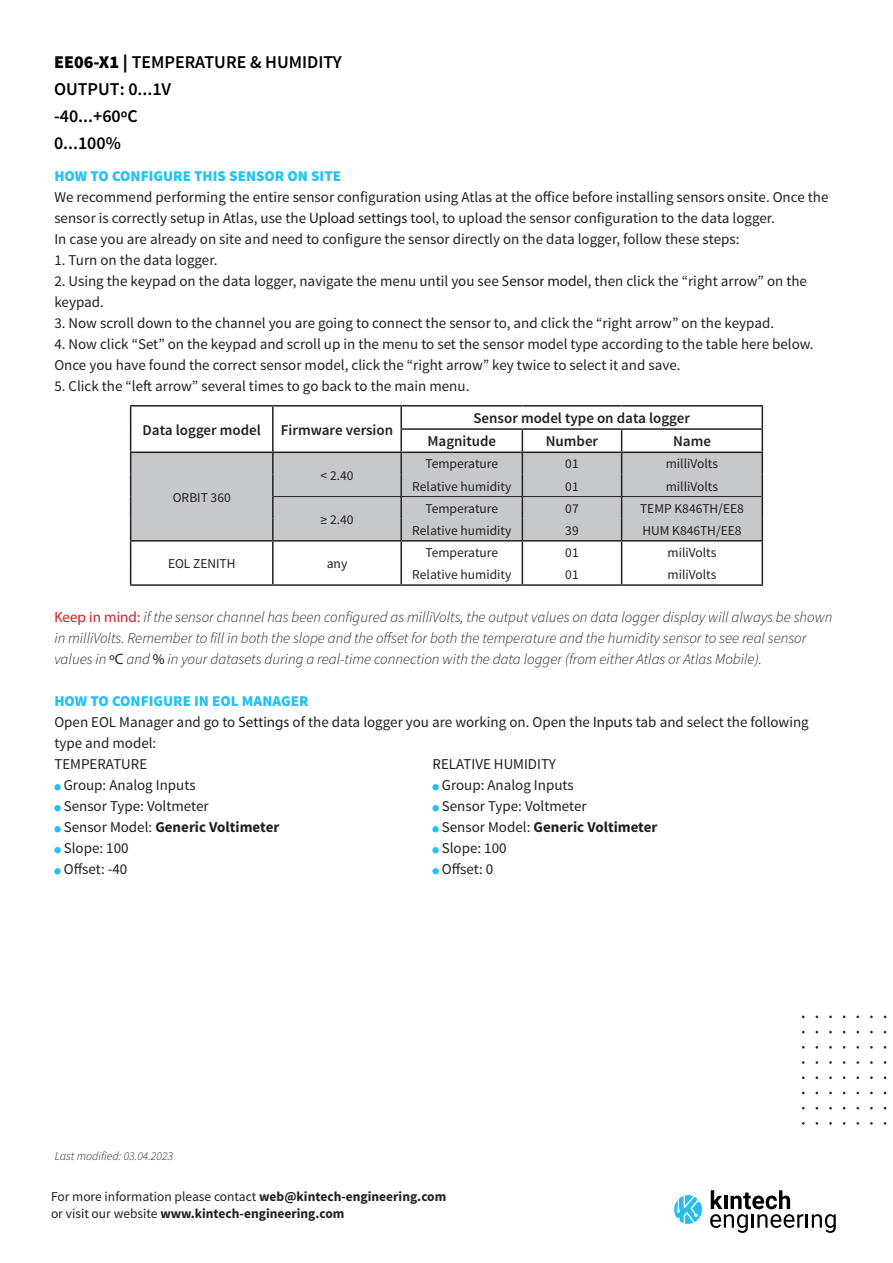
<style>
.page{position:relative;width:893px;height:1263px;background:#fff}
.page>*{position:absolute;margin:0;border:0;box-sizing:border-box;transform-origin:0 0}
.t1{font:600 18px/27px "Source Sans Pro";color:#000}
.t2{font:15px/21px "Source Sans Pro";color:#231f20}
.t3{font:italic 300 15px/21px "Source Sans Pro";color:#231f20}
.t4{font:600 15px "Source Sans Pro";color:#231f20}
.t5{font:700 15px "Source Sans Pro";color:#231f20}
.t6{font:900 15px "Source Sans Pro";color:#22c2f3}
.t7{font:13.5px "Source Sans Pro";color:#231f20}
.t8{font:700 13.5px/16.5px "Source Sans Pro";color:#231f20}
.t9{font:italic 300 12px "Source Sans Pro";color:#231f20}
.s1{font-weight:900}
.s2{font-family:"Myriad Pro"}
.s3{font-family:"Myriad Pro";font-weight:400;font-style:normal;color:#d1232a}
.s4{font-family:"Myriad Pro";font-weight:400;font-style:normal}
.s5{font-weight:400}
</style>
<div class="page">
<svg style="left:674px;top:1195px;width:28px;height:29px"></svg>
<svg style="left:710px;top:1190px;width:126px;height:43px"></svg>
<svg style="left:802px;top:1122px;width:85px;height:3px"></svg>
<svg style="left:802px;top:1107px;width:85px;height:2px"></svg>
<svg style="left:802px;top:1092px;width:85px;height:2px"></svg>
<svg style="left:802px;top:1076px;width:85px;height:3px"></svg>
<svg style="left:802px;top:1061px;width:85px;height:3px"></svg>
<svg style="left:802px;top:1046px;width:85px;height:3px"></svg>
<svg style="left:802px;top:1031px;width:85px;height:2px"></svg>
<svg style="left:802px;top:1015px;width:85px;height:3px"></svg>
<div style="left:54px;top:784px;width:7px;height:6px;background:#21c2f8;border-radius:50%"></div>
<div style="left:432px;top:784px;width:7px;height:6px;background:#21c2f8;border-radius:50%"></div>
<div style="left:54px;top:805px;width:7px;height:6px;background:#21c2f8;border-radius:50%"></div>
<div style="left:432px;top:805px;width:7px;height:6px;background:#21c2f8;border-radius:50%"></div>
<div style="left:54px;top:826px;width:7px;height:6px;background:#21c2f8;border-radius:50%"></div>
<div style="left:432px;top:826px;width:7px;height:6px;background:#21c2f8;border-radius:50%"></div>
<div style="left:54px;top:847px;width:7px;height:6px;background:#21c2f8;border-radius:50%"></div>
<div style="left:432px;top:847px;width:7px;height:6px;background:#21c2f8;border-radius:50%"></div>
<div style="left:54px;top:868px;width:7px;height:6px;background:#21c2f8;border-radius:50%"></div>
<div style="left:432px;top:868px;width:7px;height:6px;background:#21c2f8;border-radius:50%"></div>
<svg style="left:130px;top:407px;width:633px;height:177px"></svg>
<hr style="left:130px;top:452px;width:143px;height:1px;background:#231f20">
<hr style="left:273px;top:452px;width:128px;height:1px;background:#231f20">
<hr style="left:401px;top:452px;width:121px;height:1px;background:#231f20">
<hr style="left:522px;top:452px;width:100px;height:1px;background:#231f20">
<hr style="left:622px;top:452px;width:141px;height:1px;background:#231f20">
<hr style="left:274px;top:496px;width:127px;height:1px;background:#231f20">
<hr style="left:401px;top:496px;width:121px;height:1px;background:#231f20">
<hr style="left:522px;top:496px;width:100px;height:1px;background:#231f20">
<hr style="left:622px;top:496px;width:140px;height:1px;background:#231f20">
<hr style="left:130px;top:405px;width:143px;height:2px;background:#231f20">
<hr style="left:273px;top:405px;width:128px;height:2px;background:#231f20">
<hr style="left:401px;top:405px;width:121px;height:2px;background:#231f20">
<hr style="left:522px;top:405px;width:100px;height:2px;background:#231f20">
<hr style="left:622px;top:405px;width:141px;height:2px;background:#231f20">
<hr style="left:130px;top:540px;width:143px;height:2px;background:#231f20">
<hr style="left:273px;top:540px;width:128px;height:2px;background:#231f20">
<hr style="left:130px;top:584px;width:143px;height:2px;background:#231f20">
<hr style="left:273px;top:584px;width:128px;height:2px;background:#231f20">
<hr style="left:401px;top:540px;width:121px;height:2px;background:#231f20">
<hr style="left:522px;top:540px;width:100px;height:2px;background:#231f20">
<hr style="left:622px;top:540px;width:141px;height:2px;background:#231f20">
<hr style="left:401px;top:584px;width:121px;height:2px;background:#231f20">
<hr style="left:522px;top:584px;width:100px;height:2px;background:#231f20">
<hr style="left:622px;top:584px;width:141px;height:2px;background:#231f20">
<p class="t1" style="left:54px;top:49px;width:289px"><span class="s1">EE06-X1 |</span> TEMPERATURE &amp; HUMIDITY<br>OUTPUT: 0...1V<br>-40...+60ºC<br>0...100%</p>
<p class="t6" style="left:54px;top:167px;width:288px">HOW TO CONFIGURE THIS SENSOR ON SITE</p>
<p class="t2" style="left:54px;top:187px;width:776px">We recommend performing the entire sensor configuration using Atlas at the office before installing sensors onsite. Once the sensor is correctly setup in Atlas, use the <span class="s2">Upload settings</span> tool, to upload the sensor configuration to the data logger.</p>
<p class="t2" style="left:54px;top:229px;width:687px">In case you are already on site and need to configure the sensor directly on the data logger, follow these steps:</p>
<p class="t2" style="left:54px;top:250px;width:165px">1. Turn on the data logger.</p>
<p class="t2" style="left:54px;top:271px;width:754px">2. Using the keypad on the data logger, navigate the menu until you see <span class="s2">Sensor model</span>, then click the “right arrow” on the keypad.</p>
<p class="t2" style="left:54px;top:313px;width:721px">3. Now scroll down to the channel you are going to connect the sensor to, and click the “right arrow” on the keypad.</p>
<p class="t2" style="left:54px;top:334px;width:761px">4. Now click “Set” on the keypad and scroll up in the menu to set the sensor model type according to the table here below.<br>Once you have found the correct sensor model, click the “right arrow” key twice to select it and save.</p>
<p class="t2" style="left:54px;top:376px;width:416px">5. Click the “left arrow” several times to go back to the main menu.</p>
<p class="t4" style="left:143px;top:420px;width:120px">Data logger model</p>
<p class="t4" style="left:281px;top:420px;width:114px">Firmware version</p>
<p class="t7" style="left:173px;top:489px;width:60px">ORBIT 360</p>
<p class="t7" style="left:321px;top:467px;width:34px">&lt; 2.40</p>
<p class="t7" style="left:321px;top:511px;width:34px">≥ 2.40</p>
<p class="t7" style="left:168px;top:555px;width:69px">EOL ZENITH</p>
<p class="t7" style="left:327px;top:555px;width:22px">any</p>
<p class="t4" style="left:473px;top:409px;width:218px">Sensor model type on data logger</p>
<p class="t4" style="left:427px;top:432px;width:70px">Magnitude</p>
<p class="t4" style="left:546px;top:432px;width:54px">Number</p>
<p class="t4" style="left:673px;top:432px;width:39px">Name</p>
<p class="t7" style="left:425px;top:456px;width:74px">Temperature</p>
<p class="t7" style="left:565px;top:456px;width:15px">01</p>
<p class="t7" style="left:666px;top:456px;width:54px">milliVolts</p>
<p class="t7" style="left:412px;top:478px;width:101px">Relative humidity</p>
<p class="t7" style="left:565px;top:478px;width:15px">01</p>
<p class="t7" style="left:666px;top:478px;width:54px">milliVolts</p>
<p class="t7" style="left:425px;top:500px;width:74px">Temperature</p>
<p class="t7" style="left:565px;top:500px;width:15px">07</p>
<p class="t7" style="left:640px;top:500px;width:105px">TEMP K846TH/EE8</p>
<p class="t7" style="left:412px;top:522px;width:101px">Relative humidity</p>
<p class="t7" style="left:565px;top:522px;width:15px">39</p>
<p class="t7" style="left:642px;top:522px;width:101px">HUM K846TH/EE8</p>
<p class="t7" style="left:425px;top:544px;width:74px">Temperature</p>
<p class="t7" style="left:565px;top:544px;width:15px">01</p>
<p class="t7" style="left:667px;top:544px;width:50px">miliVolts</p>
<p class="t7" style="left:412px;top:566px;width:101px">Relative humidity</p>
<p class="t7" style="left:565px;top:566px;width:15px">01</p>
<p class="t7" style="left:667px;top:566px;width:50px">miliVolts</p>
<p class="t3" style="left:54px;top:607px;width:780px"><span class="s3">Keep in mind:</span> if the sensor channel has been configured as milliVolts, the output values on data logger display will always be shown in milliVolts. Remember to fill in both the slope and the offset for both the temperature and the humidity sensor to see real sensor values in <span class="s4">ºC</span> and <span class="s4">%</span> in your datasets during a real-time connection with the data logger (from either Atlas or Atlas Mobile).</p>
<p class="t6" style="left:54px;top:692px;width:256px">HOW TO CONFIGURE IN EOL MANAGER</p>
<p class="t2" style="left:54px;top:712px;width:756px">Open EOL Manager and go to <span class="s2">Settings</span> of the data logger you are working on. Open the <span class="s2">Inputs</span> tab and select the following type and model:</p>
<p class="t2" style="left:54px;top:754px;width:95px">TEMPERATURE</p>
<p class="t2" style="left:432px;top:754px;width:125px">RELATIVE HUMIDITY</p>
<p class="t2" style="left:64px;top:775px;width:134px">Group: Analog Inputs</p>
<p class="t2" style="left:442px;top:775px;width:134px">Group: Analog Inputs</p>
<p class="t2" style="left:64px;top:796px;width:146px">Sensor Type: Voltmeter</p>
<p class="t2" style="left:442px;top:796px;width:146px">Sensor Type: Voltmeter</p>
<p class="t5" style="left:64px;top:818px;width:217px"><span class="s5">Sensor Model:</span> Generic Voltimeter</p>
<p class="t5" style="left:442px;top:818px;width:217px"><span class="s5">Sensor Model:</span> Generic Voltimeter</p>
<p class="t2" style="left:64px;top:838px;width:66px">Slope: 100</p>
<p class="t2" style="left:442px;top:838px;width:66px">Slope: 100</p>
<p class="t2" style="left:64px;top:859px;width:65px">Offset: -40</p>
<p class="t2" style="left:442px;top:859px;width:53px">Offset: 0</p>
<p class="t9" style="left:55px;top:1148px;width:120px">Last modified: 03.04.2023</p>
<p class="t8" style="left:51px;top:1189px;width:397px"><span class="s5">For more information please contact</span> web@kintech-engineering.com <span class="s5">or visit our website</span> www.kintech-engineering.com</p>
</div>
